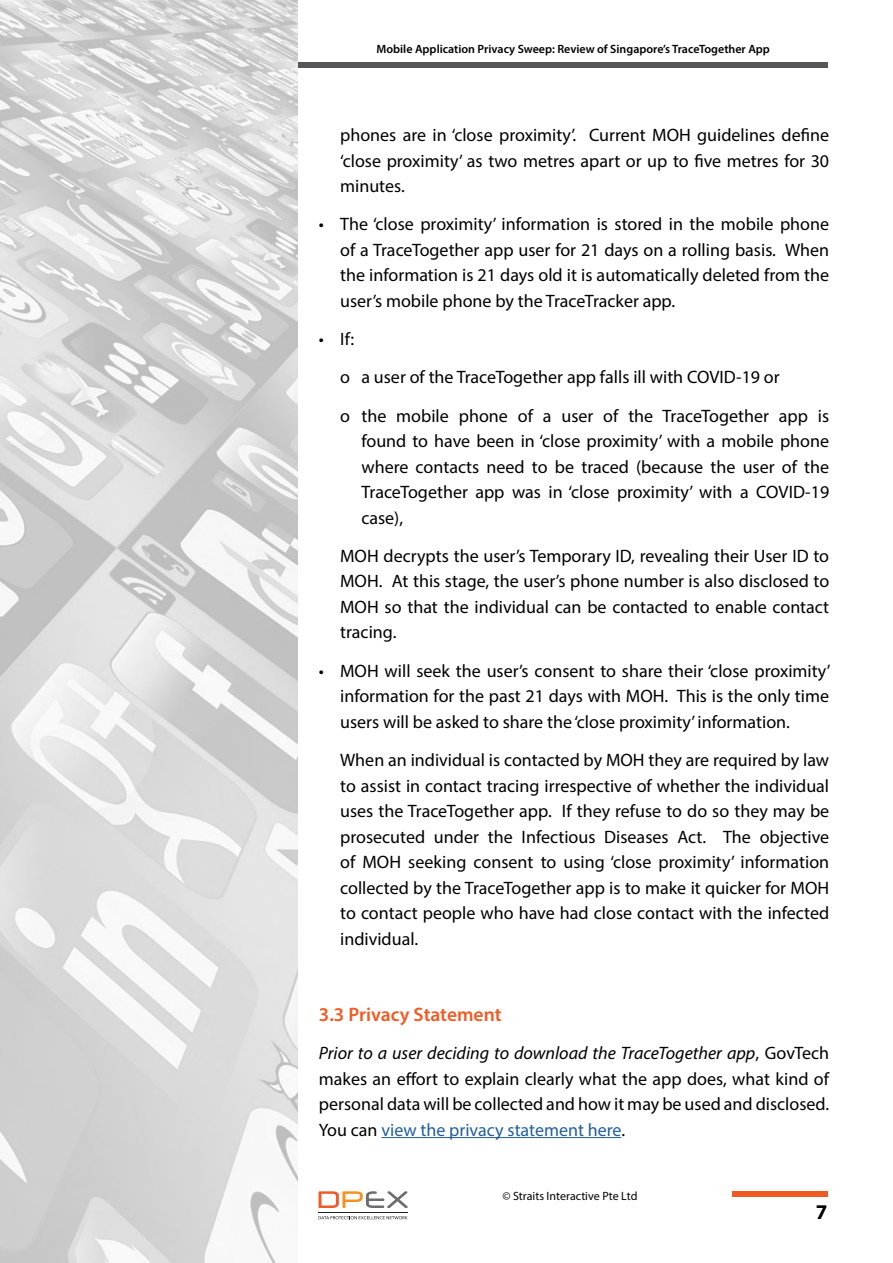
<style>
.page{position:relative;width:893px;height:1263px;background:#fff}
.page>*{position:absolute;margin:0;border:0;box-sizing:border-box;transform-origin:0 0}
.t1{font:700 21px "Myriad Pro";color:#000}
.t2{font:600 19.5px "Myriad Pro";color:#f15a22}
.t3{font:18px/25.5px "Myriad Pro";color:#000;text-align:justify}
.t4{font:600 12px "Myriad Pro";color:#000}
.t5{font:12px "Myriad Pro";color:#000}
.s1{font-style:italic}
.s2{color:#215e9e}
</style>
<div class="page">
<div style="left:298px;top:63px;width:529px;height:5px;background:#565659"></div>
<div style="left:732px;top:1191px;width:95px;height:6px;background:#f15a22"></div>
<svg style="left:319px;top:1191px;width:89px;height:17px"></svg>
<hr style="left:318px;top:1212px;width:90px;height:1px;background:#241f21">
<svg style="left:318px;top:1216px;width:90px;height:3px"></svg>
<img style="left:0;top:0;width:298px;height:1263px">
<hr style="left:381px;top:1137px;width:240px;height:1px;background:#215e9e">
<p class="t4" style="left:376px;top:42px;width:395px">Mobile Application Privacy Sweep: Review of Singapore’s TraceTogether App</p>
<p class="t3" style="left:340px;top:122px;width:490px">phones are in ‘close proximity’. Current MOH guidelines define ‘close proximity’ as two metres apart or up to five metres for 30 minutes.</p>
<p class="t3" style="left:340px;top:211px;width:491px;text-indent:-21px">• The ‘close proximity’ information is stored in the mobile phone of a TraceTogether app user for 21 days on a rolling basis. When the information is 21 days old it is automatically deleted from the user’s mobile phone by the TraceTracker app.</p>
<p class="t3" style="left:340px;top:320px;width:490px;line-height:38.2px;text-align:left;text-indent:-21px">• If:<br>o a user of the TraceTogether app falls ill with COVID-19 or<br>o the mobile phone of a user of the TraceTogether app is</p>
<p class="t3" style="left:361px;top:428px;width:469px">found to have been in ‘close proximity’ with a mobile phone where contacts need to be traced (because the user of the TraceTogether app was in ‘close proximity’ with a COVID-19 case),</p>
<p class="t3" style="left:340px;top:543px;width:491px">MOH decrypts the user’s Temporary ID, revealing their User ID to MOH. At this stage, the user’s phone number is also disclosed to MOH so that the individual can be contacted to enable contact tracing.</p>
<p class="t3" style="left:340px;top:658px;width:492px;text-indent:-21px">• MOH will seek the user’s consent to share their ‘close proximity’ information for the past 21 days with MOH. This is the only time users will be asked to share the ‘close proximity’ information.</p>
<p class="t3" style="left:340px;top:747px;width:491px">When an individual is contacted by MOH they are required by law to assist in contact tracing irrespective of whether the individual uses the TraceTogether app. If they refuse to do so they may be prosecuted under the Infectious Diseases Act. The objective of MOH seeking consent to using ‘close proximity’ information collected by the TraceTogether app is to make it quicker for MOH to contact people who have had close contact with the infected individual.</p>
<p class="t2" style="left:319px;top:1002px;width:184px">3.3 Privacy Statement</p>
<p class="t3" style="left:319px;top:1040px;width:512px"><span class="s1">Prior to a user deciding to download the TraceTogether app</span>, GovTech makes an effort to explain clearly what the app does, what kind of personal data will be collected and how it may be used and disclosed.<br>You can <span class="s2">view the privacy statement here</span>.</p>
<p class="t5" style="left:502px;top:1189px;width:137px">© Straits Interactive Pte Ltd</p>
<p class="t1" style="left:816px;top:1198px;width:13px">7</p>
</div>
